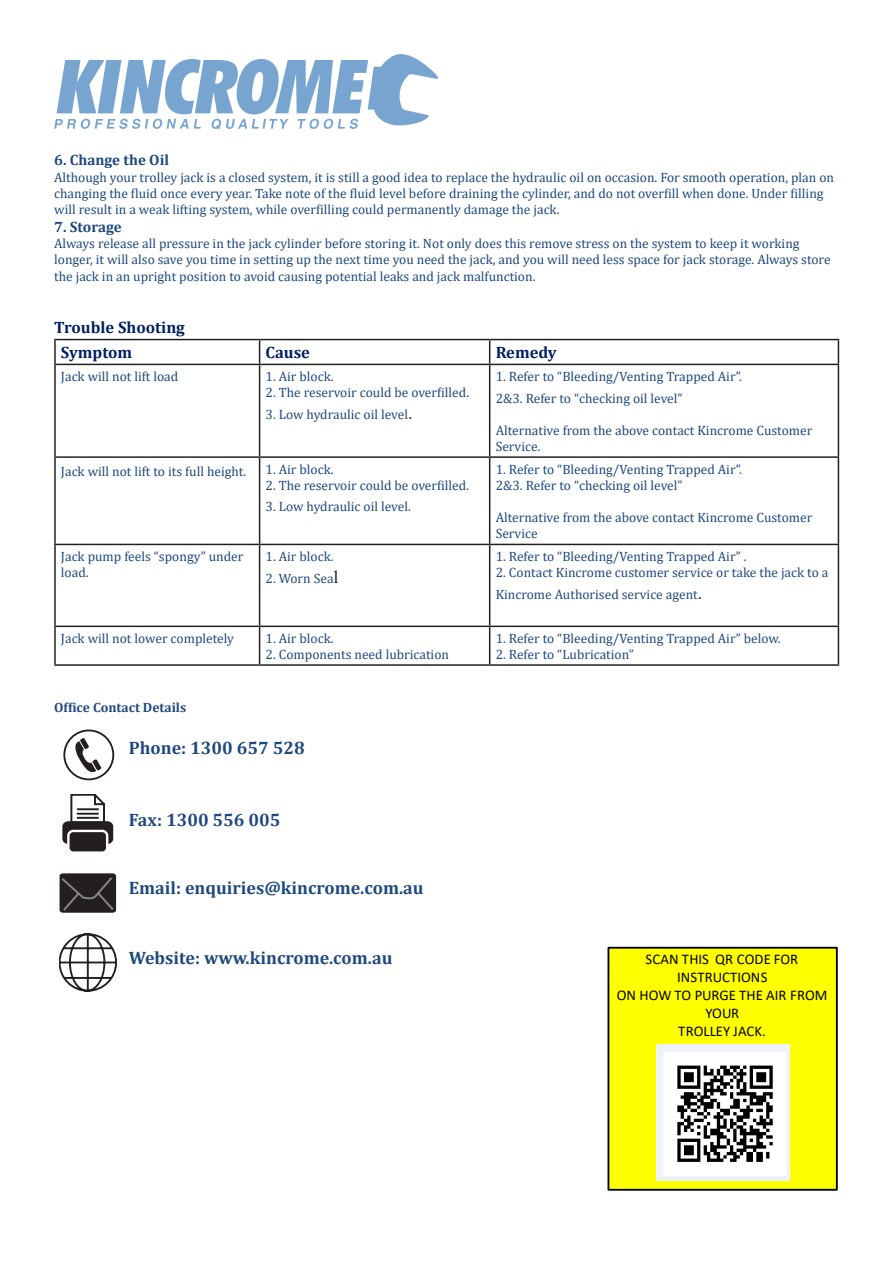
<style>
.page{position:relative;width:893px;height:1263px;background:#fff}
.page>*{position:absolute;margin:0;border:0;box-sizing:border-box;transform-origin:0 0}
.t1{font:700 18px "Cambria";color:#1f497d}
.t2{font:700 16.5px "Cambria";color:#002060}
.t3{font:700 15px "Cambria";color:#1f497d}
.t4{font:14.85px/17.9px "Calibri";letter-spacing:.005em;color:#000;text-align:center}
.t5{font:13.5px/16.2px "Cambria";color:#1f497d}
.t6{font:700 13.5px "Cambria";color:#1f497d}
.s1{font-family:"Times New Roman";font-size:18px;color:#231f20}
</style>
<div class="page">
<svg style="left:54px;top:54px;width:384px;height:75px"></svg>
<hr style="left:54px;top:339px;width:206px;height:1px;background:#231f20">
<hr style="left:54px;top:340px;width:2px;height:24px;background:#231f20">
<hr style="left:260px;top:339px;width:230px;height:1px;background:#231f20">
<svg style="left:259px;top:340px;width:1px;height:24px"></svg>
<hr style="left:490px;top:339px;width:349px;height:1px;background:#231f20">
<svg style="left:489px;top:340px;width:1px;height:24px"></svg>
<svg style="left:838px;top:340px;width:1px;height:24px"></svg>
<hr style="left:54px;top:364px;width:206px;height:1px;background:#231f20">
<hr style="left:54px;top:365px;width:2px;height:91px;background:#231f20">
<hr style="left:260px;top:364px;width:230px;height:1px;background:#231f20">
<hr style="left:259px;top:365px;width:1px;height:91px;background:#231f20">
<hr style="left:490px;top:364px;width:349px;height:1px;background:#231f20">
<hr style="left:489px;top:365px;width:1px;height:91px;background:#231f20">
<hr style="left:838px;top:365px;width:1px;height:91px;background:#231f20">
<hr style="left:54px;top:456px;width:206px;height:2px;background:#231f20">
<hr style="left:54px;top:458px;width:2px;height:86px;background:#231f20">
<hr style="left:260px;top:456px;width:230px;height:2px;background:#231f20">
<hr style="left:259px;top:458px;width:1px;height:86px;background:#231f20">
<hr style="left:490px;top:456px;width:349px;height:2px;background:#231f20">
<hr style="left:489px;top:458px;width:1px;height:86px;background:#231f20">
<hr style="left:838px;top:458px;width:1px;height:86px;background:#231f20">
<hr style="left:54px;top:544px;width:206px;height:1px;background:#231f20">
<hr style="left:54px;top:545px;width:2px;height:81px;background:#231f20">
<hr style="left:260px;top:544px;width:230px;height:1px;background:#231f20">
<hr style="left:259px;top:545px;width:1px;height:81px;background:#231f20">
<hr style="left:490px;top:544px;width:349px;height:1px;background:#231f20">
<hr style="left:489px;top:545px;width:1px;height:81px;background:#231f20">
<hr style="left:838px;top:545px;width:1px;height:81px;background:#231f20">
<hr style="left:54px;top:626px;width:206px;height:1px;background:#231f20">
<hr style="left:54px;top:627px;width:2px;height:37px;background:#231f20">
<hr style="left:260px;top:626px;width:230px;height:1px;background:#231f20">
<hr style="left:259px;top:627px;width:1px;height:37px;background:#231f20">
<hr style="left:490px;top:626px;width:349px;height:1px;background:#231f20">
<hr style="left:489px;top:627px;width:1px;height:37px;background:#231f20">
<hr style="left:838px;top:627px;width:1px;height:37px;background:#231f20">
<hr style="left:54px;top:664px;width:206px;height:2px;background:#231f20">
<hr style="left:260px;top:664px;width:230px;height:2px;background:#231f20">
<hr style="left:490px;top:664px;width:349px;height:2px;background:#231f20">
<div style="left:608px;top:948px;width:229px;height:242px;background:#ff0"></div>
<div style="left:607px;top:947px;width:231px;height:244px;border:2px solid #000"></div>
<img style="left:656px;top:1045px;width:134px;height:135px">
<div style="left:63px;top:729px;width:51px;height:51px;border:2px solid #231f20;border-radius:50%"></div>
<svg style="left:75px;top:738px;width:26px;height:35px"></svg>
<svg style="left:62px;top:794px;width:51px;height:58px"></svg>
<div style="left:60px;top:873px;width:56px;height:40px;background:#231f20;border-radius:3px"></div>
<svg style="left:60px;top:875px;width:56px;height:38px"></svg>
<svg style="left:60px;top:933px;width:56px;height:58px"></svg>
<p class="t3" style="left:54px;top:150px;width:116px">6. Change the Oil</p>
<p class="t5" style="left:54px;top:169px;width:781px">Although your trolley jack is a closed system, it is still a good idea to replace the hydraulic oil on occasion. For smooth operation, plan on changing the fluid once every year. Take note of the fluid level before draining the cylinder, and do not overfill when done. Under filling will result in a weak lifting system, while overfilling could permanently damage the jack.</p>
<p class="t3" style="left:54px;top:216px;width:69px">7. Storage</p>
<p class="t5" style="left:54px;top:235px;width:778px">Always release all pressure in the jack cylinder before storing it. Not only does this remove stress on the system to keep it working longer, it will also save you time in setting up the next time you need the jack, and you will need less space for jack storage. Always store the jack in an upright position to avoid causing potential leaks and jack malfunction.</p>
<p class="t2" style="left:54px;top:316px;width:132px">Trouble Shooting</p>
<p class="t2" style="left:61px;top:341px;width:73px">Symptom</p>
<p class="t2" style="left:266px;top:341px;width:46px">Cause</p>
<p class="t2" style="left:496px;top:341px;width:63px">Remedy</p>
<p class="t5" style="left:61px;top:368px;width:119px">Jack will not lift load</p>
<p class="t5" style="left:266px;top:368px;width:69px">1. Air block.</p>
<p class="t5" style="left:266px;top:384px;width:205px">2. The reservoir could be overfilled.</p>
<p class="t5" style="left:266px;top:406px;width:148px">3. Low hydraulic oil level<span class="s1">.</span></p>
<p class="t5" style="left:496px;top:368px;width:248px">1. Refer to “Bleeding/Venting Trapped Air”.</p>
<p class="t5" style="left:496px;top:390px;width:188px">2&amp;3. Refer to “checking oil level”</p>
<p class="t5" style="left:496px;top:422px;width:318px">Alternative from the above contact Kincrome Customer</p>
<p class="t5" style="left:496px;top:438px;width:46px">Service.</p>
<p class="t5" style="left:61px;top:463px;width:187px">Jack will not lift to its full height.</p>
<p class="t5" style="left:266px;top:461px;width:69px">1. Air block.</p>
<p class="t5" style="left:266px;top:477px;width:205px">2. The reservoir could be overfilled.</p>
<p class="t5" style="left:266px;top:499px;width:147px">3. Low hydraulic oil level.</p>
<p class="t5" style="left:61px;top:548px;width:184px">Jack pump feels “spongy” under load.</p>
<p class="t5" style="left:266px;top:548px;width:69px">1. Air block.</p>
<p class="t5" style="left:266px;top:570px;width:74px">2. Worn Sea<span class="s1">l</span></p>
<p class="t5" style="left:61px;top:630px;width:175px">Jack will not lower completely</p>
<p class="t5" style="left:266px;top:630px;width:69px">1. Air block.</p>
<p class="t5" style="left:266px;top:646px;width:185px">2. Components need lubrication</p>
<p class="t6" style="left:54px;top:698px;width:134px">Office Contact Details</p>
<p class="t1" style="left:129px;top:735px;width:177px">Phone: 1300 657 528</p>
<p class="t1" style="left:129px;top:807px;width:153px">Fax: 1300 556 005</p>
<p class="t1" style="left:129px;top:875px;width:296px">Email: enquiries@kincrome.com.au</p>
<p class="t5" style="left:496px;top:461px;width:248px">1. Refer to “Bleeding/Venting Trapped Air”.</p>
<p class="t5" style="left:496px;top:477px;width:188px">2&amp;3. Refer to “checking oil level”</p>
<p class="t5" style="left:496px;top:509px;width:318px">Alternative from the above contact Kincrome Customer<br>Service</p>
<p class="t5" style="left:496px;top:548px;width:252px">1. Refer to “Bleeding/Venting Trapped Air” .</p>
<p class="t5" style="left:496px;top:562px;width:334px;line-height:21.6px">2. Contact Kincrome customer service or take the jack to a<br>Kincrome Authorised service agent<span class="s1">.</span></p>
<p class="t5" style="left:496px;top:630px;width:286px">1. Refer to “Bleeding/Venting Trapped Air” below.</p>
<p class="t5" style="left:496px;top:646px;width:140px">2. Refer to “Lubrication”</p>
<p class="t1" style="left:129px;top:945px;width:265px">Website: www.kincrome.com.au</p>
<p class="t4" style="left:617px;top:950px;width:212px">SCAN THIS QR CODE FOR<br>INSTRUCTIONS<br>ON HOW TO PURGE THE AIR FROM<br>YOUR<br>TROLLEY JACK.</p>
</div>
